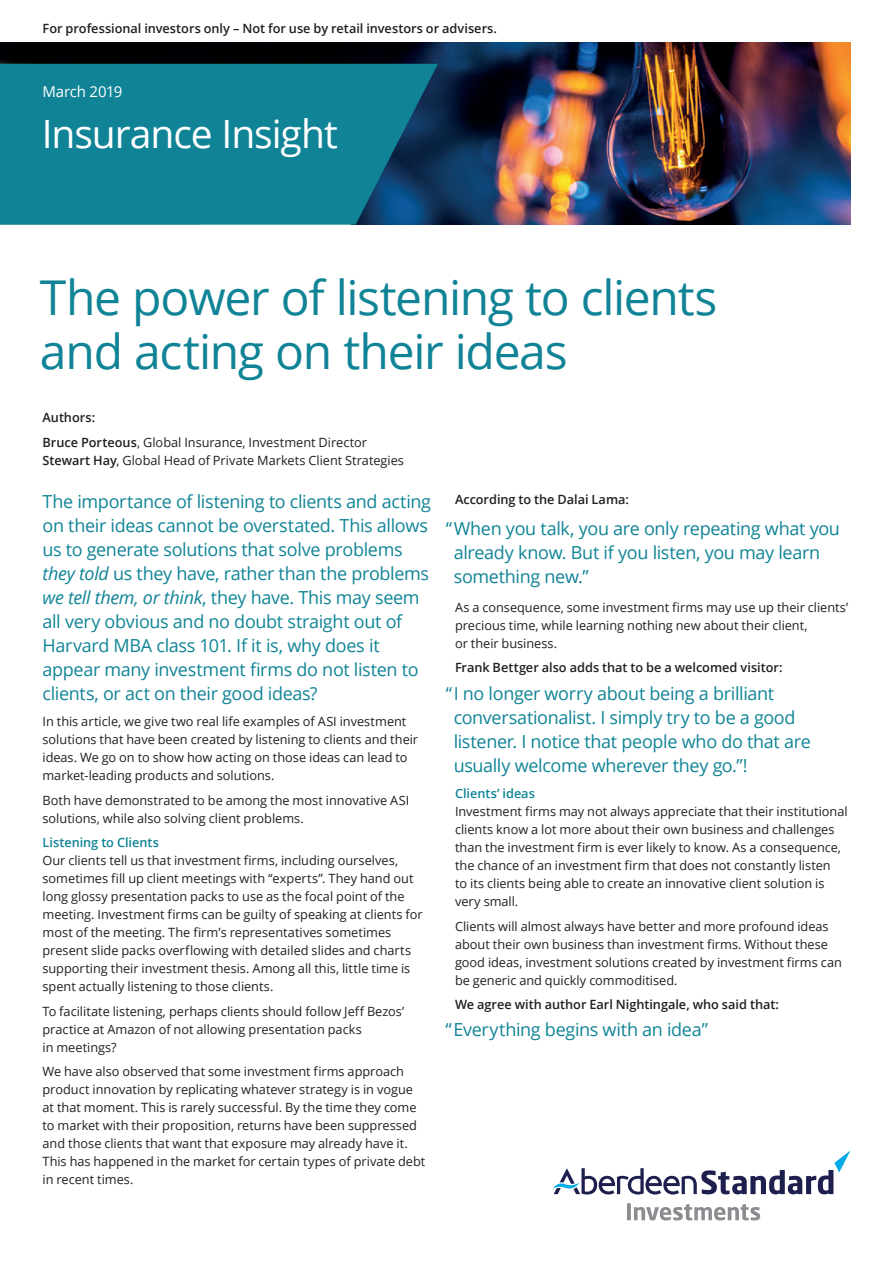
<style>
.page{position:relative;width:893px;height:1263px;background:#fff}
.page>*{position:absolute;margin:0;border:0;box-sizing:border-box;transform-origin:0 0}
.t1{font:48px/54px "Open Sans";letter-spacing:-.025em;color:#108496}
.t2{font:39px "Open Sans";letter-spacing:-.025em;color:#fff}
.t3{font:18px/24px "Open Sans";letter-spacing:-.02em;color:#108496}
.t4{font:15px "Open Sans";letter-spacing:-.015em;color:#fff}
.t5{font:12.75px/18px "Open Sans";color:#231f20}
.t6{font:600 12.75px "Open Sans";color:#231f20}
.t7{font:600 12.75px "Open Sans";color:#108496}
.s1{font-weight:600}
.s2{font-style:italic}
</style>
<div class="page">
<img style="left:0;top:43px;width:850px;height:182px">
<svg style="left:0;top:64px;width:438px;height:161px;background:#107c91"></svg>
<svg style="left:553px;top:1151px;width:297px;height:43px"></svg>
<svg style="left:627px;top:1203px;width:133px;height:17px"></svg>
<p class="t6" style="left:43px;top:19px;width:456px">For professional investors only – Not for use by retail investors or advisers.</p>
<p class="t4" style="left:43px;top:81px;width:81px">March 2019</p>
<h2 class="t2" style="left:42px;top:107px;width:298px">Insurance Insight</h2>
<h1 class="t1" style="left:40px;top:269px;width:679px">The power of listening to clients and acting on their ideas</h1>
<p class="t5" style="left:43px;top:405px;width:326px;line-height:24.5px"><span class="s1">Authors:<br>Bruce Porteous</span>, Global Insurance, Investment Director</p>
<p class="t5" style="left:43px;top:451px;width:363px"><span class="s1">Stewart Hay</span>, Global Head of Private Markets Client Strategies</p>
<p class="t3" style="left:43px;top:489px;width:390px">The importance of listening to clients and acting on their ideas cannot be overstated. This allows us to generate solutions that solve problems <span class="s2">they told</span> us they have, rather than the problems <span class="s2">we tell them, or think</span>, they have. This may seem all very obvious and no doubt straight out of Harvard MBA class 101. If it is, why does it appear many investment firms do not listen to clients, or act on their good ideas?</p>
<p class="t5" style="left:43px;top:712px;width:377px">In this article, we give two real life examples of ASI investment solutions that have been created by listening to clients and their ideas. We go on to show how acting on those ideas can lead to market-leading products and solutions.</p>
<p class="t5" style="left:43px;top:791px;width:368px">Both have demonstrated to be among the most innovative ASI solutions, while also solving client problems.</p>
<p class="t7" style="left:43px;top:834px;width:118px">Listening to Clients</p>
<p class="t5" style="left:43px;top:851px;width:382px">Our clients tell us that investment firms, including ourselves, sometimes fill up client meetings with “experts”. They hand out long glossy presentation packs to use as the focal point of the meeting. Investment firms can be guilty of speaking at clients for most of the meeting. The firm’s representatives sometimes present slide packs overflowing with detailed slides and charts supporting their investment thesis. Among all this, little time is spent actually listening to those clients.</p>
<p class="t5" style="left:43px;top:1001px;width:363px">To facilitate listening, perhaps clients should follow Jeff Bezos’ practice at Amazon of not allowing presentation packs<br>in meetings?</p>
<p class="t5" style="left:43px;top:1062px;width:384px">We have also observed that some investment firms approach product innovation by replicating whatever strategy is in vogue at that moment. This is rarely successful. By the time they come to market with their proposition, returns have been suppressed and those clients that want that exposure may already have it.<br>This has happened in the market for certain types of private debt in recent times.</p>
<p class="t6" style="left:455px;top:490px;width:175px">According to the Dalai Lama:</p>
<h3 class="t3" style="left:454px;top:516px;width:388px;text-indent:-8px">“When you talk, you are only repeating what you already know. But if you listen, you may learn something new.”</h3>
<p class="t5" style="left:455px;top:598px;width:395px">As a consequence, some investment firms may use up their clients’ precious time, while learning nothing new about their client,<br>or their business.</p>
<p class="t6" style="left:455px;top:659px;width:329px">Frank Bettger also adds that to be a welcomed visitor:</p>
<h3 class="t3" style="left:454px;top:681px;width:359px;text-indent:-8px">“I no longer worry about being a brilliant conversationalist. I simply try to be a good listener. I notice that people who do that are usually welcome wherever they go.”!</h3>
<p class="t7" style="left:455px;top:785px;width:81px">Clients’ ideas</p>
<p class="t5" style="left:455px;top:802px;width:394px">Investment firms may not always appreciate that their institutional clients know a lot more about their own business and challenges than the investment firm is ever likely to know. As a consequence, the chance of an investment firm that does not constantly listen<br>to its clients being able to create an innovative client solution is very small.</p>
<p class="t5" style="left:455px;top:917px;width:388px">Clients will almost always have better and more profound ideas about their own business than investment firms. Without these good ideas, investment solutions created by investment firms can be generic and quickly commoditised.</p>
<p class="t6" style="left:455px;top:995px;width:326px">We agree with author Earl Nightingale, who said that:</p>
<h3 class="t3" style="left:446px;top:1017px;width:264px">“Everything begins with an idea”</h3>
</div>
